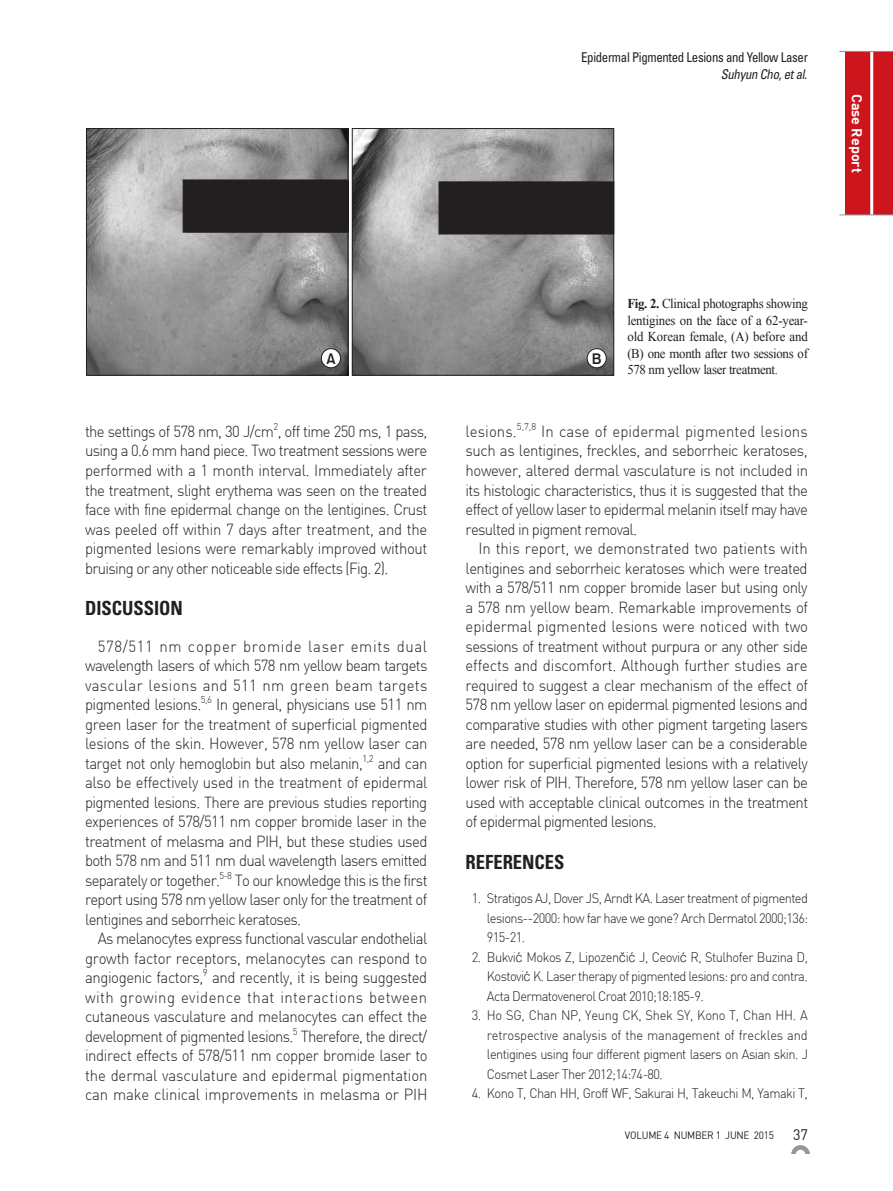
<style>
.page{position:relative;width:893px;height:1191px;background:#fff}
.page>*{position:absolute;margin:0;border:0;box-sizing:border-box;transform-origin:0 0}
.t1{font:700 condensed 19.5px "Univers LT Std";color:#231f20;scale:.95 1}
.t2{font:15.75px/19.5px "Dinlig";letter-spacing:-.045em;color:#231f20;text-align:justify;scale:.95 1}
.t3{font:15px "Dinreg";color:#231f20;scale:.95 1}
.t4{font:15px "Gothic 725 BT Bold A";color:#231f20}
.t5{font:14.25px "Dinbol";color:#fff}
.t6{font:13.5px/19.5px "Dinlig";letter-spacing:-.045em;color:#231f20;text-align:justify;scale:.95 1}
.t7{font:13.5px/16.5px "Times New Roman";letter-spacing:-.025em;color:#231f20;text-align:justify;scale:.95 1}
.t8{font:condensed 13.5px "Univers LT Std";letter-spacing:-.025em;color:#231f20;scale:.95 1}
.t9{font:italic condensed 13.5px "Univers LT Std";color:#231f20;scale:.95 1}
.t10{font:10.5px "Dinreg";letter-spacing:-.025em;color:#231f20;scale:.95 1}
.s1{font-weight:700}
.s2{font-family:"Dotum"}
</style>
<div class="page">
<div style="left:791px;top:1145px;width:19px;height:19px;border:4px solid #939598;border-radius:50%"></div>
<div style="left:785px;top:1153px;width:31px;height:16px;background:#fff"></div>
<div style="left:845px;top:51px;width:48px;height:164px;background:#cd151d"></div>
<hr style="left:870px;top:51px;width:3px;height:164px;background:#fff">
<hr style="left:839px;top:214px;width:54px;height:1px;background:#939598">
<hr style="left:839px;top:51px;width:54px;height:1px;background:#939598">
<svg style="left:86px;top:128px;width:528px;height:248px;background:#949494"></svg>
<div style="left:183px;top:180px;width:165px;height:52px;background:#231f20"></div>
<div style="left:439px;top:182px;width:175px;height:52px;background:#231f20"></div>
<div style="left:321px;top:349px;width:19px;height:19px;background:#fff;border-radius:50%"></div>
<div style="left:321px;top:348px;width:20px;height:20px;border:1px solid #231f20;border-radius:50%"></div>
<div style="left:587px;top:349px;width:19px;height:19px;background:#fff;border-radius:50%"></div>
<div style="left:587px;top:348px;width:19px;height:20px;border:1px solid #231f20;border-radius:50%"></div>
<p class="t8" style="left:581px;top:49px;width:240px">Epidermal Pigmented Lesions and Yellow Laser</p>
<p class="t9" style="left:721px;top:65px;width:96px">Suhyun Cho,etal.</p>
<p class="t5" style="left:866px;top:94px;width:81px;rotate:90deg">Case Report</p>
<p class="t4" style="left:326px;top:349px;width:11px">A</p>
<p class="t4" style="left:592px;top:349px;width:11px">B</p>
<p class="t7" style="left:627px;top:295px;width:192px"><span class="s1">Fig. 2.</span> Clinical photographs showing lentigines on the face of a 62-year&shy;old Korean female, (A) before and (B) one month after two sessions of 578 nm yellow laser treatment.</p>
<p class="t2" style="left:85px;top:421px;width:362px">the settings of 578 nm, 30 J/cm<sup>2</sup>, off time 250 ms, 1 pass, using a 0.6 mm hand piece. Two treatment sessions were performed with a 1 month interval. Immediately after the treatment, slight erythema was seen on the treated face with fine epidermal change on the lentigines. Crust was peeled off within 7 days after treatment, and the pigmented lesions were remarkably improved without bruising or any other noticeable side effects (Fig. 2).</p>
<p class="t1" style="left:85px;top:596px;width:104px">DISCUSSION</p>
<p class="t2" style="left:85px;top:636px;width:362px;text-indent:13px">578/511 nm copper bromide laser emits dual wavelength lasers of which 578 nm yellow beam targets vascular lesions and 511 nm green beam targets pigmented lesions.<sup>5,6</sup> In general, physicians use 511 nm green laser for the treatment of superficial pigmented lesions of the skin. However, 578 nm yellow laser can target not only hemoglobin but also melanin,<sup>1,2</sup> and can also be effectively used in the treatment of epidermal pigmented lesions. There are previous studies reporting experiences of 578/511 nm copper bromide laser in the treatment of melasma and PIH, but these studies used both 578 nm and 511 nm dual wavelength lasers emitted separately or together.<sup>5-8</sup> To our knowledge this is the first report using 578 nm yellow laser only for the treatment of lentigines and seborrheic keratoses.</p>
<p class="t2" style="left:85px;top:928px;width:362px;text-indent:13px">As melanocytes express functional vascular endothelial growth factor receptors, melanocytes can respond to angiogenic factors,<sup>9</sup> and recently, it is being suggested with growing evidence that interactions between cutaneous vasculature and melanocytes can effect the development of pigmented lesions.<sup>5</sup> Therefore, the direct/ indirect effects of 578/511 nm copper bromide laser to the dermal vasculature and epidermal pigmentation can make clinical improvements in melasma or PIH</p>
<p class="t2" style="left:466px;top:421px;width:362px">lesions.<sup>5,7,8</sup> In case of epidermal pigmented lesions such as lentigines, freckles, and seborrheic keratoses, however, altered dermal vasculature is not included in its histologic characteristics, thus it is suggested that the effect of yellow laser to epidermal melanin itself may have resulted in pigment removal.</p>
<p class="t2" style="left:466px;top:538px;width:362px;text-indent:13px">In this report, we demonstrated two patients with lentigines and seborrheic keratoses which were treated with a 578/511 nm copper bromide laser but using only a 578 nm yellow beam. Remarkable improvements of epidermal pigmented lesions were noticed with two sessions of treatment without purpura or any other side effects and discomfort. Although further studies are required to suggest a clear mechanism of the effect of 578 nm yellow laser on epidermal pigmented lesions and comparative studies with other pigment targeting lasers are needed, 578 nm yellow laser can be a considerable option for superficial pigmented lesions with a relatively lower risk of PIH. Therefore, 578 nm yellow laser can be used with acceptable clinical outcomes in the treatment of epidermal pigmented lesions.</p>
<p class="t1" style="left:466px;top:850px;width:106px">REFERENCES</p>
<p class="t6" style="left:487px;top:888px;width:340px;text-indent:-15px">1. Stratigos AJ, Dover JS, Arndt KA. Laser treatment of pigmented lesions--2000: how far have we gone? Arch Dermatol 2000;136:<br>915-21.</p>
<p class="t6" style="left:487px;top:947px;width:339px;text-indent:-15px">2. Bukvi<span class="s2">ć</span> Mokos Z, Lipozen<span class="s2">č</span>i<span class="s2">ć</span> J, Ceovi<span class="s2">ć</span> R, Stulhofer Buzina D, Kostovi<span class="s2">ć</span> K. Laser therapy of pigmented lesions: pro and contra.<br>Acta Dermatovenerol Croat 2010;18:185-9.</p>
<p class="t6" style="left:487px;top:1005px;width:340px;text-indent:-15px">3. Ho SG, Chan NP, Yeung CK, Shek SY, Kono T, Chan HH. A retrospective analysis of the management of freckles and lentigines using four different pigment lasers on Asian skin. J Cosmet Laser Ther 2012;14:74-80.</p>
<p class="t6" style="left:472px;top:1083px;width:355px">4. Kono T, Chan HH, Groff WF, Sakurai H, Takeuchi M, Yamaki T,</p>
<p class="t10" style="left:625px;top:1128px;width:158px">VOLUME 4 NUMBER 1 JUNE 2015</p>
<p class="t3" style="left:793px;top:1125px;width:17px">37</p>
</div>
